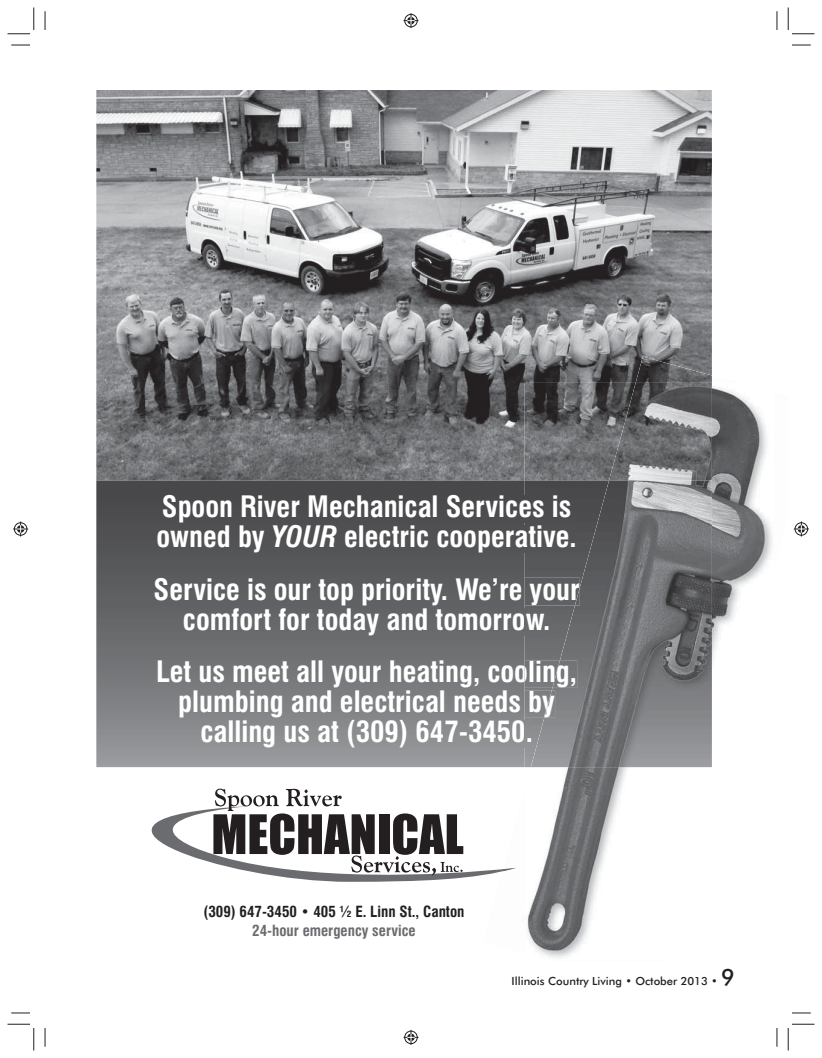
<style>
.page{position:relative;width:822px;height:1058px;background:#fff}
.page>*{position:absolute;margin:0;border:0;box-sizing:border-box;transform-origin:0 0}
.t1{font:700 condensed 28.75px/30px "Swiss 721 BT";color:#fff;text-align:center}
.t2{font:700 condensed 15px "Swiss 721 BT";color:#231f20}
.t3{font:700 condensed 15px "Swiss 721 BT";color:#6b6c6f}
.t4{font:500 11.25px "Futura BT";color:#231f20}
.s1{font-style:italic}
.s2{font-size:22.5px}
</style>
<div class="page">
<svg style="left:96px;top:480px;width:428px;height:287px;background:#696a6d"></svg>
<svg style="left:151px;top:809px;width:332px;height:72px"></svg>
<svg style="left:213px;top:788px;width:250px;height:87px"></svg>
<img style="left:96px;top:90px;width:615px;height:390px">
<img style="left:524px;top:383px;width:84px;height:97px">
<img style="left:524px;top:495px;width:6px;height:28px">
<img style="left:524px;top:525px;width:6px;height:28px">
<img style="left:524px;top:577px;width:6px;height:28px">
<img style="left:524px;top:608px;width:6px;height:27px">
<img style="left:524px;top:660px;width:6px;height:28px">
<img style="left:524px;top:690px;width:6px;height:28px">
<img style="left:502px;top:868px;width:14px;height:3px">
<img style="left:635px;top:356px;width:76px;height:27px">
<img style="left:711px;top:383px;width:61px;height:354px">
<img style="left:524px;top:737px;width:188px;height:178px">
<img style="left:527px;top:915px;width:64px;height:43px">
<img style="left:530px;top:480px;width:181px;height:287px">
<img style="left:608px;top:383px;width:103px;height:97px">
<img style="left:574px;top:587px;width:5px;height:18px">
<img style="left:552px;top:660px;width:25px;height:28px">
<img style="left:544px;top:690px;width:11px;height:28px">
<svg style="left:11px;top:44px;width:19px;height:2px"></svg>
<svg style="left:792px;top:44px;width:18px;height:2px"></svg>
<svg style="left:11px;top:1012px;width:19px;height:1px"></svg>
<svg style="left:792px;top:1012px;width:18px;height:1px"></svg>
<svg style="left:44px;top:11px;width:2px;height:19px"></svg>
<svg style="left:44px;top:1028px;width:2px;height:18px"></svg>
<svg style="left:776px;top:11px;width:1px;height:19px"></svg>
<svg style="left:776px;top:1028px;width:1px;height:18px"></svg>
<svg style="left:8px;top:8px;width:27px;height:27px"></svg>
<svg style="left:8px;top:1024px;width:27px;height:26px"></svg>
<svg style="left:787px;top:8px;width:27px;height:27px"></svg>
<svg style="left:787px;top:1024px;width:27px;height:26px"></svg>
<svg style="left:403px;top:13px;width:15px;height:15px"></svg>
<svg style="left:403px;top:1029px;width:15px;height:15px"></svg>
<svg style="left:13px;top:521px;width:15px;height:15px"></svg>
<svg style="left:793px;top:521px;width:15px;height:15px"></svg>
<p class="t1" style="left:156px;top:493px;width:421px;text-align:left">Spoon River Mechanical Services is owned by <span class="s1">YOUR</span> electric cooperative.</p>
<p class="t1" style="left:153px;top:576px;width:427px">Service is our top priority. We’re your comfort for today and tomorrow.</p>
<p class="t1" style="left:156px;top:658px;width:422px">Let us meet all your heating, cooling, plumbing and electrical needs by calling us at (309) 647-3450.</p>
<p class="t2" style="left:203px;top:904px;width:262px">(309) 647-3450 • 405 ½ E. Linn St., Canton</p>
<p class="t3" style="left:252px;top:923px;width:165px">24-hour emergency service</p>
<p class="t4" style="left:511px;top:974px;width:225px">Illinois Country Living • October 2013 • <span class="s2">9</span></p>
</div>
